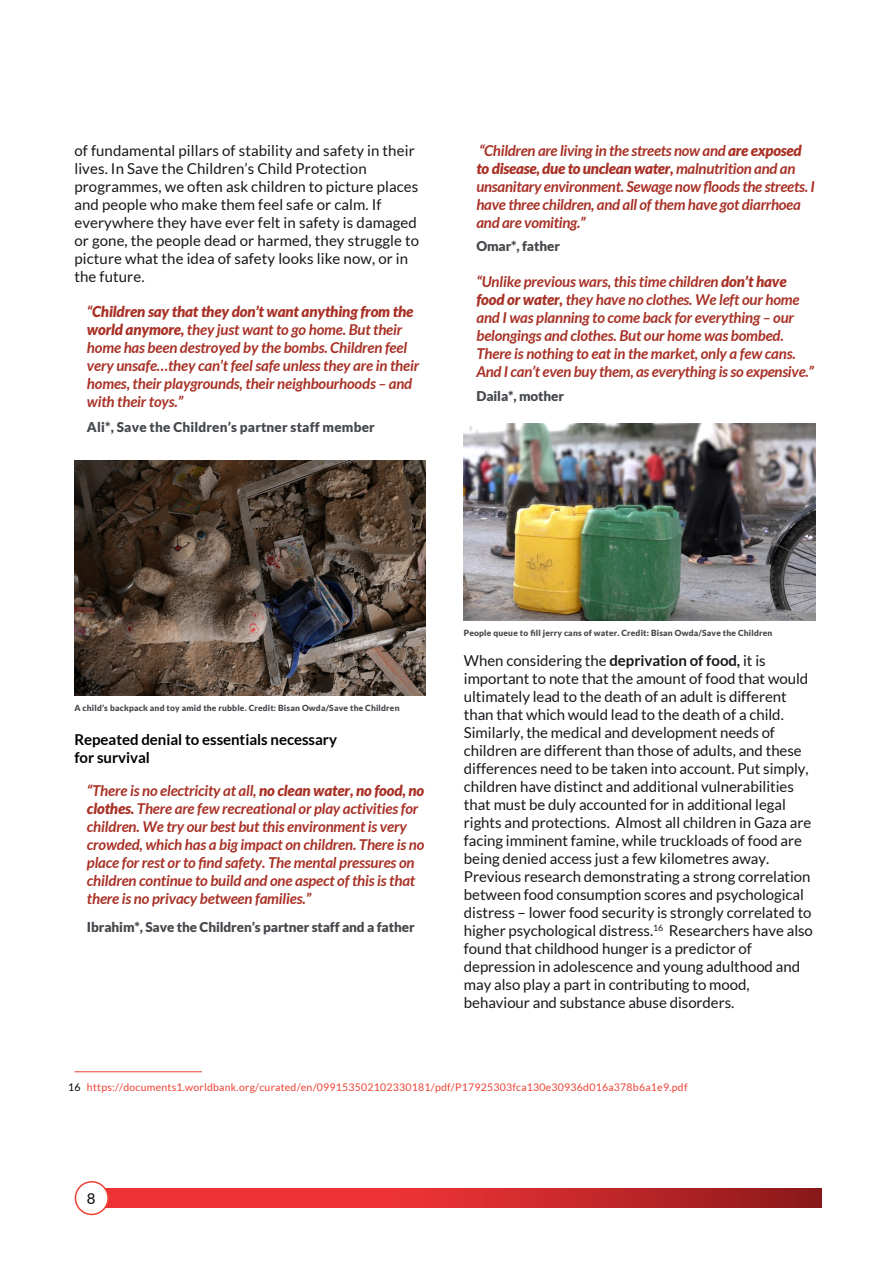
<style>
.page{position:relative;width:893px;height:1263px;background:#fff}
.page>*{position:absolute;margin:0;border:0;box-sizing:border-box;transform-origin:0 0}
.t1{font:15px/18px "Lato";letter-spacing:-.005em;color:#18171c}
.t2{font:italic 700 15px/18px "Lato";letter-spacing:-.01em;color:#a93126}
.t3{font:700 15px/18px "Lato";letter-spacing:-.005em;color:#000}
.t4{font:500 15px "Lato";color:#18171c}
.t5{font:900 13.5px "Lato";letter-spacing:-.01em;color:#45484c}
.t6{font:900 13.5px "Lato";letter-spacing:.01em;color:#45484c}
.t7{font:10.5px "Lato";letter-spacing:.025em;color:#ee4235}
.t8{font:900 8.4px "Lato";letter-spacing:.02em;color:#45484c}
.s1{font-weight:900}
.s2{font-weight:700}
.s3{color:#000}
</style>
<div class="page">
<hr style="left:74px;top:1071px;width:128px;height:1px;background:#ee4235">
<img style="left:74px;top:461px;width:352px;height:234px">
<img style="left:464px;top:423px;width:351px;height:198px">
<svg style="left:105px;top:1188px;width:717px;height:20px;background:#d12b2d"></svg>
<div style="left:75px;top:1182px;width:33px;height:32px;background:#fff;border-radius:50%"></div>
<div style="left:75px;top:1181px;width:34px;height:34px;border:2px solid #ee4235;border-radius:50%"></div>
<p class="t1" style="left:74px;top:141px;width:346px">of fundamental pillars of stability and safety in their lives. In Save the Children’s Child Protection programmes, we often ask children to picture places and people who make them feel safe or calm. If everywhere they have ever felt in safety is damaged or gone, the people dead or harmed, they struggle to picture what the idea of safety looks like now, or in the future.</p>
<p class="t2" style="left:87px;top:303px;width:334px">“<span class="s1">Children say that they don’t want anything from the world anymore,</span> they just want to go home. But their home has been destroyed by the bombs. Children feel very unsafe…they can’t feel safe unless they are in their homes, their playgrounds, their neighbourhoods – and with their toys.”</p>
<p class="t6" style="left:87px;top:419px;width:289px">Ali*, Save the Children’s partner staff member</p>
<p class="t2" style="left:476px;top:142px;width:340px">“Children are living in the streets now and <span class="s1">are exposed to disease, due to unclean water,</span> malnutrition and an unsanitary environment. Sewage now floods the streets. I have three children, and all of them have got diarrhoea and are vomiting.”</p>
<p class="t5" style="left:476px;top:238px;width:85px">Omar*, father</p>
<p class="t2" style="left:476px;top:272px;width:339px">“Unlike previous wars, this time children <span class="s1">don’t have food or water,</span> they have no clothes. We left our home and I was planning to come back for everything – our belongings and clothes. But our home was bombed.<br>There is nothing to eat in the market, only a few cans.<br>And I can’t even buy them, as everything is so expensive.”</p>
<p class="t5" style="left:476px;top:388px;width:89px">Daila*, mother</p>
<p class="t8" style="left:74px;top:703px;width:327px">A child’s backpack and toy amid the rubble. Credit: Bisan Owda/Save the Children</p>
<p class="t3" style="left:74px;top:731px;width:264px">Repeated denial to essentials necessary for survival</p>
<p class="t2" style="left:87px;top:782px;width:339px">“There is no electricity at all, <span class="s1">no clean water, no food, no clothes.</span> There are few recreational or play activities for children. We try our best but this environment is very crowded, which has a big impact on children. There is no place for rest or to find safety. The mental pressures on children continue to build and one aspect of this is that there is no privacy between families.”</p>
<p class="t5" style="left:87px;top:919px;width:329px">Ibrahim*, Save the Children’s partner staff and a father</p>
<p class="t8" style="left:464px;top:628px;width:310px">People queue to fill jerry cans of water. Credit: Bisan Owda/Save the Children</p>
<p class="t1" style="left:464px;top:652px;width:351px">When considering the <span class="s2">deprivation of food,</span> it is important to note that the amount of food that would ultimately lead to the death of an adult is different than that which would lead to the death of a child.<br>Similarly, the medical and development needs of children are different than those of adults, and these differences need to be taken into account. Put simply, children have distinct and additional vulnerabilities that must be duly accounted for in additional legal rights and protections. Almost all children in Gaza are facing imminent famine, while truckloads of food are being denied access just a few kilometres away.<br>Previous research demonstrating a strong correlation between food consumption scores and psychological distress – lower food security is strongly correlated to higher psychological distress.<sup>16</sup> Researchers have also found that childhood hunger is a predictor of depression in adolescence and young adulthood and may also play a part in contributing to mood, behaviour and substance abuse disorders.</p>
<p class="t7" style="left:68px;top:1081px;width:621px"><span class="s3">16</span> https://documents1.worldbank.org/curated/en/099153502102330181/pdf/P17925303fca130e30936d016a378b6a1e9.pdf</p>
<p class="t4" style="left:87px;top:1187px;width:10px">8</p>
</div>
